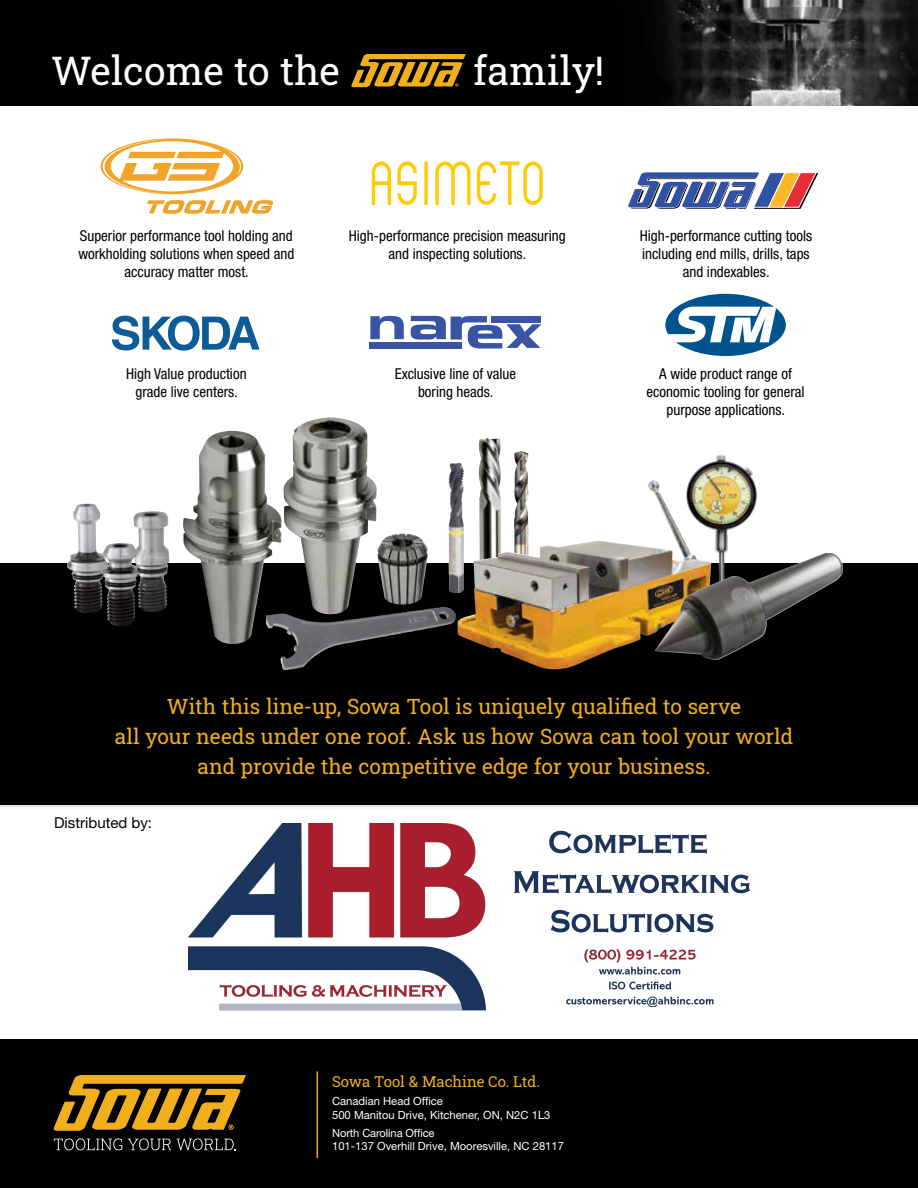
<style>
.page{position:relative;width:918px;height:1188px;background:#fff}
.page>*{position:absolute;margin:0;border:0;box-sizing:border-box;transform-origin:0 0}
.t1{font:39.3px "Roboto Slab";color:#fff}
.t2{font:21px/30px "Roboto Slab";color:#f1ae1d;text-align:center}
.t3{font:condensed 15px/18px "Helvetica Neue LT Pro";color:#000;text-align:center}
.t4{font:15px "Roboto Slab";color:#f1ae1d}
.t5{font:15px "Helvetica Neue LT Pro";color:#000}
.t6{font:11.25px/13.5px "Helvetica Neue LT Pro";color:#fff}
</style>
<div class="page">
<div style="left:0;top:0;width:918px;height:106px;background:#000"></div>
<img style="left:658px;top:0;width:260px;height:106px">
<div style="left:0;top:1040px;width:918px;height:148px;background:#000"></div>
<svg style="left:54px;top:1138px;width:68px;height:12px"></svg>
<svg style="left:128px;top:1138px;width:43px;height:12px"></svg>
<svg style="left:177px;top:1138px;width:59px;height:12px"></svg>
<svg style="left:54px;top:1075px;width:192px;height:56px"></svg>
<hr style="left:0;top:805px;width:918px;height:3px;background:#e7e7e7">
<svg style="left:370px;top:316px;width:34px;height:23px"></svg>
<svg style="left:411px;top:316px;width:131px;height:33px"></svg>
<div style="left:491px;top:316px;width:50px;height:6px;background:#3954a5"></div>
<div style="left:369px;top:343px;width:93px;height:6px;background:#3954a5"></div>
<svg style="left:112px;top:316px;width:148px;height:35px"></svg>
<svg style="left:665px;top:294px;width:121px;height:62px"></svg>
<svg style="left:424px;top:161px;width:4px;height:44px"></svg>
<svg style="left:435px;top:161px;width:36px;height:44px"></svg>
<svg style="left:397px;top:161px;width:20px;height:44px"></svg>
<svg style="left:372px;top:161px;width:19px;height:44px"></svg>
<svg style="left:477px;top:161px;width:66px;height:44px"></svg>
<svg style="left:100px;top:138px;width:143px;height:56px"></svg>
<svg style="left:147px;top:200px;width:126px;height:13px"></svg>
<svg style="left:628px;top:172px;width:190px;height:37px"></svg>
<div style="left:0;top:564px;width:918px;height:241px;background:#000"></div>
<img style="left:690px;top:454px;width:67px;height:99px">
<img style="left:284px;top:417px;width:93px;height:187px">
<img style="left:183px;top:431px;width:100px;height:213px">
<img style="left:448px;top:463px;width:16px;height:130px">
<img style="left:514px;top:451px;width:15px;height:29px">
<img style="left:478px;top:438px;width:23px;height:42px">
<img style="left:377px;top:533px;width:51px;height:71px">
<img style="left:267px;top:604px;width:189px;height:66px">
<img style="left:457px;top:480px;width:261px;height:189px">
<img style="left:134px;top:511px;width:35px;height:101px">
<img style="left:67px;top:504px;width:36px;height:109px">
<img style="left:103px;top:543px;width:35px;height:83px">
<img style="left:655px;top:553px;width:188px;height:107px">
<svg style="left:351px;top:54px;width:115px;height:33px"></svg>
<hr style="left:317px;top:1071px;width:1px;height:87px;background:#f2a42a">
<img style="left:189px;top:823px;width:561px;height:188px">
<h1 class="t1" style="left:51px;top:44px;width:290px">Welcome to the</h1>
<h1 class="t1" style="left:473px;top:44px;width:132px">family!</h1>
<p class="t3" style="left:78px;top:227px;width:217px">Superior performance tool holding and workholding solutions when speed and accuracy matter most.</p>
<p class="t3" style="left:640px;top:227px;width:174px">High-performance cutting tools including end mills, drills, taps and indexables.</p>
<p class="t3" style="left:349px;top:227px;width:218px">High-performance precision measuring and inspecting solutions.</p>
<p class="t3" style="left:395px;top:364px;width:123px">Exclusive line of value boring heads.</p>
<p class="t3" style="left:126px;top:364px;width:122px">High Value production grade live centers.</p>
<p class="t3" style="left:647px;top:365px;width:159px">A wide product range of economic tooling for general purpose applications.</p>
<h2 class="t2" style="left:115px;top:691px;width:680px">With this line-up, Sowa Tool is uniquely qualified to serve<br>all your needs under one roof. Ask us how Sowa can tool your world and provide the competitive edge for your business.</h2>
<p class="t5" style="left:54px;top:814px;width:100px">Distributed by:</p>
<p class="t4" style="left:332px;top:1071px;width:209px">Sowa Tool &amp; Machine Co. Ltd.</p>
<p class="t6" style="left:332px;top:1094px;width:220px">Canadian Head Office<br>500 Manitou Drive, Kitchener, ON, N2C 1L3</p>
<p class="t6" style="left:332px;top:1126px;width:233px">North Carolina Office<br>101-137 Overhill Drive, Mooresville, NC 28117</p>
</div>
